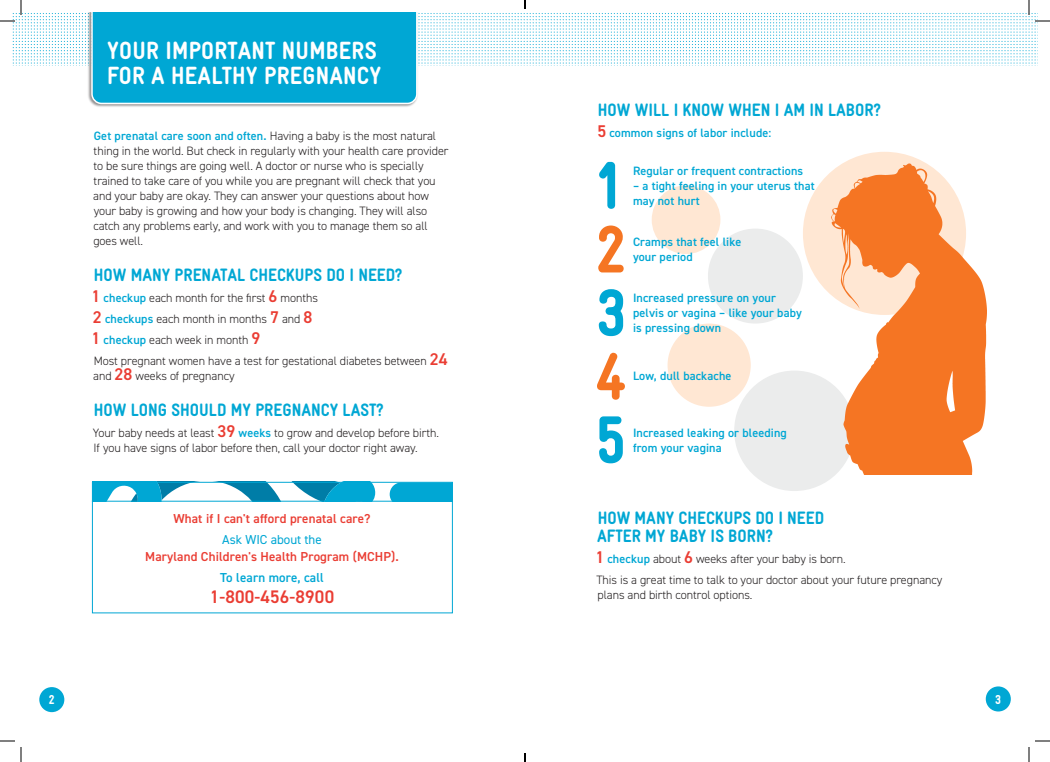
<style>
.page{position:relative;width:1050px;height:762px;background:#fff}
.page>*{position:absolute;margin:0;border:0;box-sizing:border-box;transform-origin:0 0}
.t1{font:900 25px/25px "WIC Gravur Condensed";letter-spacing:.01em;color:#fff}
.t2{font:600 18.2px "DIN2014";letter-spacing:.01em;color:#ea3d33}
.t3{font:900 18px/18px "WIC Gravur Condensed";color:#00a7d4}
.t4{font:600 13px "DIN2014";letter-spacing:.01em;color:#ea3d33}
.t5{font:600 13px "DIN2014";letter-spacing:.01em;color:#00a7d4}
.t6{font:13px "DIN2014";color:#00a7d4}
.t7{font:900 13px "WIC Gravur Condensed";color:#fff}
.t8{font:300 12.1px/15px "DIN2014";letter-spacing:-.005em;color:#231f20}
.t9{font:600 12.1px/15px "DIN2014";letter-spacing:.01em;color:#00a7d4}
.s1{font-weight:600;color:#00a7d4}
.s2{font-weight:600;font-size:17px;color:#ea3d33}
.s3{font-size:17px;color:#ea3d33}
</style>
<div class="page">
<img style="left:12px;top:13px;width:1026px;height:53px">
<div style="left:668px;top:324px;width:83px;height:83px;background:#ffe7d3;border-radius:50%"></div>
<div style="left:652px;top:185px;width:68px;height:69px;background:#ffe7d3;border-radius:50%"></div>
<div style="left:803px;top:152px;width:163px;height:163px;background:#ffe7d3;border-radius:50%"></div>
<div style="left:734px;top:371px;width:121px;height:120px;background:#ebecec;border-radius:50%"></div>
<div style="left:708px;top:229px;width:95px;height:95px;background:#ebecec;border-radius:50%"></div>
<svg style="left:94px;top:484px;width:357px;height:17px"></svg>
<hr style="left:92px;top:501px;width:361px;height:1px;background:#00a7d4">
<div style="left:92px;top:482px;width:361px;height:131px;border:1px solid #00a7d4"></div>
<div style="left:88px;top:12px;width:331px;height:96px;background:#231f20;opacity:.5"></div>
<div style="left:90px;top:12px;width:328px;height:93px;background:#00a7d4"></div>
<img style="left:831px;top:164px;width:156px;height:310px">
<div style="left:986px;top:686px;width:25px;height:26px;background:#00a7d4;border-radius:50%"></div>
<div style="left:39px;top:687px;width:25px;height:25px;background:#00a7d4;border-radius:50%"></div>
<svg style="left:599px;top:162px;width:16px;height:47px"></svg>
<svg style="left:598px;top:226px;width:26px;height:46px"></svg>
<svg style="left:599px;top:289px;width:24px;height:47px"></svg>
<svg style="left:597px;top:353px;width:28px;height:47px"></svg>
<svg style="left:599px;top:416px;width:24px;height:47px"></svg>
<svg style="left:0;top:0;width:22px;height:22px"></svg>
<svg style="left:0;top:740px;width:22px;height:22px"></svg>
<svg style="left:1028px;top:0;width:22px;height:22px"></svg>
<svg style="left:1028px;top:740px;width:22px;height:22px"></svg>
<svg style="left:524px;top:0;width:2px;height:9px"></svg>
<svg style="left:524px;top:753px;width:2px;height:9px"></svg>
<h1 class="t1" style="left:107px;top:39px;width:276px">YOUR IMPORTANT NUMBERS<br>FOR A HEALTHY PREGNANCY</h1>
<p class="t8" style="left:93px;top:128px;width:357px"><span class="s1">Get prenatal care soon and often.</span> Having a baby is the most natural thing in the world. But check in regularly with your health care provider to be sure things are going well. A doctor or nurse who is specially trained to take care of you while you are pregnant will check that you and your baby are okay. They can answer your questions about how your baby is growing and how your body is changing. They will also catch any problems early, and work with you to manage them so all goes well.</p>
<h3 class="t3" style="left:94px;top:266px;width:310px">HOW MANY PRENATAL CHECKUPS DO I NEED?</h3>
<p class="t8" style="left:92px;top:287px;width:357px;line-height:21px"><span class="s2">1</span> <span class="s1">checkup</span> each month for the first <span class="s2">6</span> months<br><span class="s2">2</span> <span class="s1">checkups</span> each month in months <span class="s2">7</span> and <span class="s2">8<br>1</span> <span class="s1">checkup</span> each week in month <span class="s2">9<br></span>Most pregnant women have a test for gestational diabetes between <span class="s2">24</span></p>
<p class="t8" style="left:93px;top:368px;width:143px">and <span class="s2">28</span> weeks of pregnancy</p>
<h3 class="t3" style="left:94px;top:401px;width:292px">HOW LONG SHOULD MY PREGNANCY LAST?</h3>
<p class="t8" style="left:93px;top:425px;width:348px">Your baby needs at least <span class="s2">39</span> <span class="s1">weeks</span> to grow and develop before birth.<br>If you have signs of labor before then, call your doctor right away.</p>
<p class="t4" style="left:173px;top:510px;width:199px">What if I can't afford prenatal care?</p>
<p class="t6" style="left:222px;top:531px;width:101px">Ask WIC about the</p>
<p class="t4" style="left:145px;top:548px;width:255px">Maryland Children's Health Program (MCHP).</p>
<p class="t5" style="left:220px;top:569px;width:105px">To learn more, call</p>
<h2 class="t2" style="left:210px;top:584px;width:126px">1-800-456-8900</h2>
<h3 class="t3" style="left:598px;top:101px;width:285px">HOW WILL I KNOW WHEN I AM IN LABOR?</h3>
<p class="t9" style="left:597px;top:125px;width:175px"><span class="s3">5</span> common signs of labor include:</p>
<p class="t9" style="left:633px;top:163px;width:172px">Regular or frequent contractions</p>
<p class="t9" style="left:633px;top:178px;width:183px">– a tight feeling in your uterus that may not hurt</p>
<p class="t9" style="left:633px;top:234px;width:110px">Cramps that feel like your period</p>
<p class="t9" style="left:633px;top:290px;width:170px">Increased pressure on your pelvis or vagina – like your baby is pressing down</p>
<p class="t9" style="left:633px;top:369px;width:100px">Low, dull backache</p>
<p class="t9" style="left:633px;top:425px;width:155px">Increased leaking or bleeding from your vagina</p>
<h3 class="t3" style="left:597px;top:509px;width:229px">HOW MANY CHECKUPS DO I NEED<br>AFTER MY BABY IS BORN?</h3>
<p class="t8" style="left:595px;top:548px;width:349px;line-height:21px"><span class="s2">1</span> <span class="s1">checkup</span> about <span class="s2">6</span> weeks after your baby is born.<br>This is a great time to talk to your doctor about your future pregnancy</p>
<p class="t8" style="left:598px;top:587px;width:156px">plans and birth control options.</p>
<p class="t7" style="left:49px;top:692px;width:7px">2</p>
<p class="t7" style="left:995px;top:692px;width:7px">3</p>
</div>
